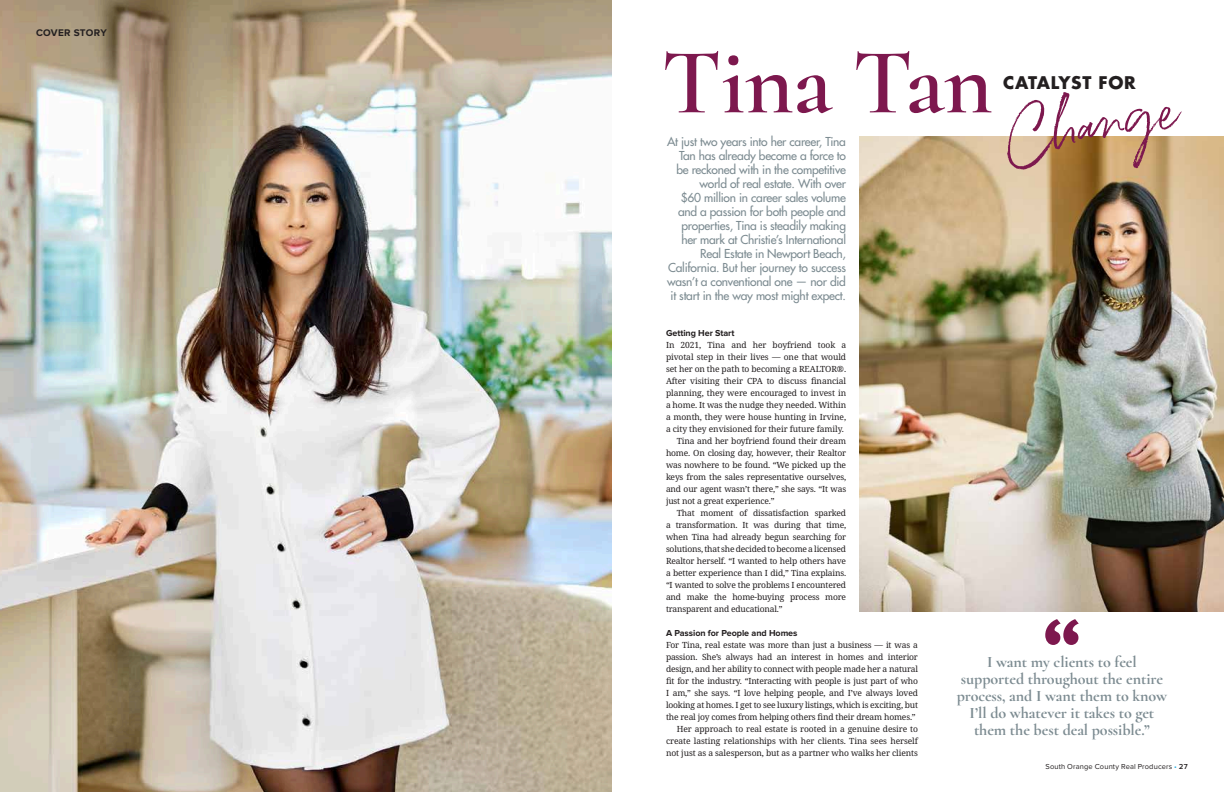
<style>
.page{position:relative;width:1224px;height:792px;background:#fff}
.page>*{position:absolute;margin:0;border:0;box-sizing:border-box;transform-origin:0 0}
.t1{font:600 94px "Cormorant";letter-spacing:-.01em;color:#7d184e}
.t2{font:50px "Belluga";color:#7d184e}
.t3{font:700 17px "Futura Std";letter-spacing:.04em;color:#231f20}
.t4{font:700 16px/17px "Cormorant";letter-spacing:-.005em;color:#7c8b91;text-align:center}
.t5{font:500 12px/14px "Futura Std";letter-spacing:-.02em;color:#7c8b91;text-align:right}
.t6{font:700 10px "Proxima Nova";letter-spacing:.025em;color:#231f20}
.t7{font:700 9px "Proxima Nova";letter-spacing:-.005em;color:#231f20}
.t8{font:8.5px/12px "Avrile Serif";letter-spacing:-.02em;color:#231f20;text-align:right}
.t9{font:7.5px "Proxima Nova";letter-spacing:.02em;color:#231f20}
.s1{color:#19a8e0}
.s2{font-weight:600}
</style>
<div class="page">
<img style="left:0;top:0;width:612px;height:792px">
<img style="left:860px;top:136px;width:364px;height:476px">
<svg style="left:1045px;top:619px;width:34px;height:26px"></svg>
<p class="t6" style="left:36px;top:28px;width:72px">COVER STORY</p>
<h1 class="t1" style="left:661px;top:26px;width:333px">Tina Tan</h1>
<h3 class="t3" style="left:1003px;top:71px;width:134px">CATALYST FOR</h3>
<h2 class="t2" style="left:999px;top:110px;width:177px;rotate:-10deg">Chan ge</h2>
<p class="t5" style="left:667px;top:134px;width:180px">At just two years into her career, Tina Tan has already become a force to be reckoned with in the competitive world of real estate. With over<br>$60 million in career sales volume and a passion for both people and properties, Tina is steadily making her mark at Christie’s International Real Estate in Newport Beach, California. But her journey to success wasn’t a conventional one — nor did it start in the way most might expect.</p>
<p class="t7" style="left:666px;top:329px;width:70px">Getting Her Start</p>
<p class="t8" style="left:666px;top:339px;width:182px">In 2021, Tina and her boyfriend took a</p>
<p class="t8" style="left:666px;top:351px;width:182px">pivotal step in their lives — one that would</p>
<p class="t8" style="left:666px;top:363px;width:182px">set her on the path to becoming a REALTOR®.</p>
<p class="t8" style="left:666px;top:375px;width:182px">After visiting their CPA to discuss financial</p>
<p class="t8" style="left:666px;top:387px;width:182px">planning, they were encouraged to invest in</p>
<p class="t8" style="left:666px;top:399px;width:182px">a home. It was the nudge they needed. Within</p>
<p class="t8" style="left:666px;top:411px;width:182px">a month, they were house hunting in Irvine,</p>
<p class="t8" style="left:666px;top:423px;width:179px">a city they envisioned for their future family.</p>
<p class="t8" style="left:677px;top:435px;width:171px">Tina and her boyfriend found their dream</p>
<p class="t8" style="left:666px;top:447px;width:182px">home. On closing day, however, their Realtor</p>
<p class="t8" style="left:666px;top:459px;width:182px">was nowhere to be found. “We picked up the</p>
<p class="t8" style="left:666px;top:471px;width:182px">keys from the sales representative ourselves,</p>
<p class="t8" style="left:666px;top:483px;width:182px">and our agent wasn’t there,” she says. “It was</p>
<p class="t8" style="left:666px;top:495px;width:110px">just not a great experience.”</p>
<p class="t8" style="left:677px;top:507px;width:171px">That moment of dissatisfaction sparked</p>
<p class="t8" style="left:666px;top:519px;width:182px">a transformation. It was during that time,</p>
<p class="t8" style="left:666px;top:531px;width:182px">when Tina had already begun searching for</p>
<p class="t8" style="left:666px;top:543px;width:182px">solutions, that she decided to become a licensed</p>
<p class="t8" style="left:666px;top:555px;width:182px">Realtor herself. “I wanted to help others have</p>
<p class="t8" style="left:666px;top:567px;width:182px">a better experience than I did,” Tina explains.</p>
<p class="t8" style="left:666px;top:579px;width:182px">“I wanted to solve the problems I encountered</p>
<p class="t8" style="left:666px;top:591px;width:182px">and make the home-buying process more</p>
<p class="t8" style="left:666px;top:603px;width:118px">transparent and educational.”</p>
<p class="t7" style="left:666px;top:629px;width:133px">A Passion for People and Homes</p>
<p class="t8" style="left:666px;top:639px;width:254px">For Tina, real estate was more than just a business — it was a passion. She’s always had an interest in homes and interior design, and her ability to connect with people made her a natural fit for the industry. “Interacting with people is just part of who I am,” she says. “I love helping people, and I’ve always loved looking at homes. I get to see luxury listings, which is exciting, but the real joy comes from helping others find their dream homes.” Her approach to real estate is rooted in a genuine desire to create lasting relationships with her clients. Tina sees herself not just as a salesperson, but as a partner who walks her clients</p>
<h3 class="t4" style="left:957px;top:653px;width:212px">I want my clients to feel supported throughout the entire process, and I want them to know<br>I’ll do whatever it takes to get them the best deal possible.”</h3>
<p class="t9" style="left:1045px;top:762px;width:144px">South Orange County Real Producers <span class="s1">•</span> <span class="s2">27</span></p>
</div>
